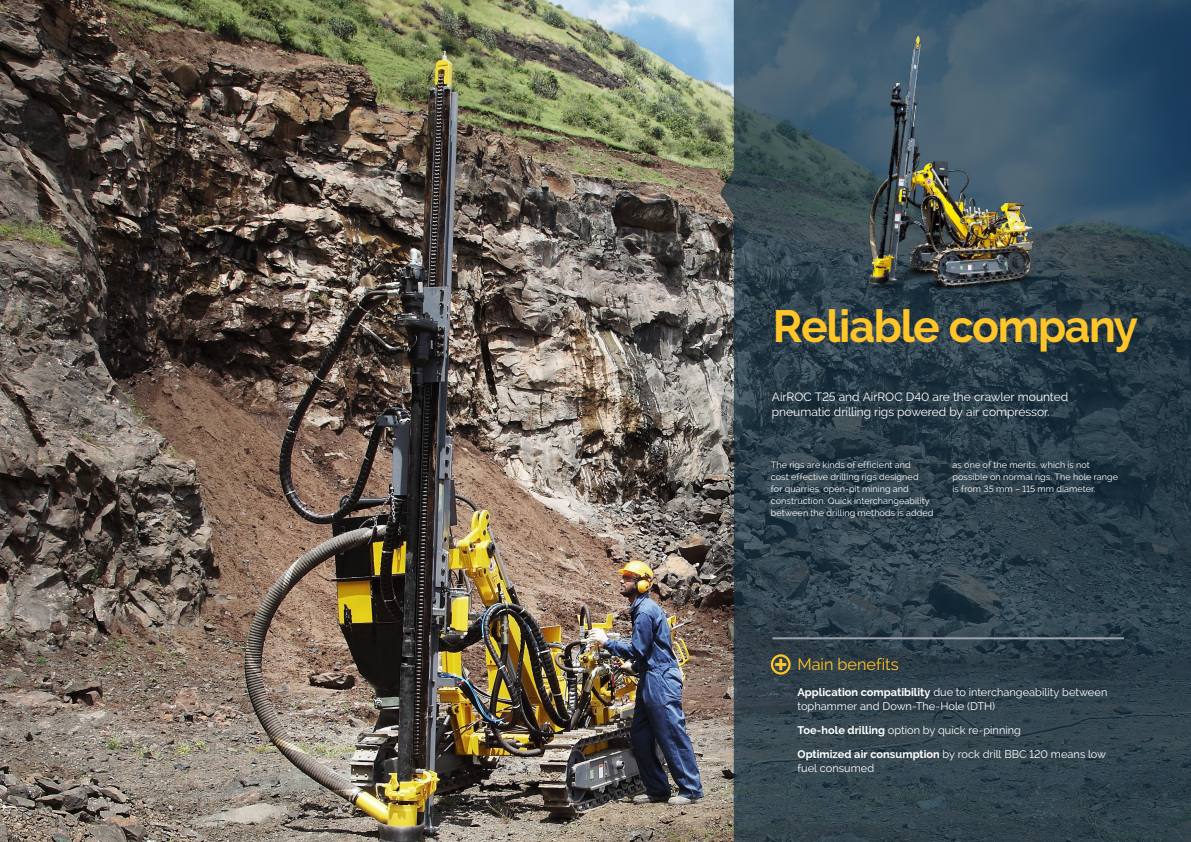
<style>
.page{position:relative;width:1191px;height:842px;background:#fff}
.page>*{position:absolute;margin:0;border:0;box-sizing:border-box;transform-origin:0 0}
.t1{font:700 45px "Raleway";letter-spacing:-.03em;color:#ffc529}
.t2{font:16.3px "Raleway";letter-spacing:-.005em;color:#ffc529}
.t3{font:12px/15.5px "Raleway";letter-spacing:-.005em;color:#fff}
.t4{font:11px/14px "Raleway";color:#fff}
.t5{font:9px/12px "Raleway";letter-spacing:.01em;color:#fff}
.t6{font:8px "Raleway";color:#000}
.s1{font-weight:700}
</style>
<div class="page">
<img style="left:0;top:0;width:721px;height:842px">
<svg style="left:721px;top:0;width:470px;height:842px;background:#314550"></svg>
<svg style="left:771px;top:654px;width:19px;height:21px"></svg>
<hr style="left:772px;top:637px;width:352px;height:2px;background:#9aa3ac">
<img style="left:861px;top:30px;width:177px;height:262px">
<h1 class="t1" style="left:773px;top:300px;width:367px">Reliable company</h1>
<h3 class="t3" style="left:772px;top:389px;width:298px">AirROC T25 and AirROC D40 are the crawler mounted pneumatic drilling rigs powered by air compressor.</h3>
<p class="t5" style="left:771px;top:458px;width:164px">The rigs are kinds of efficient and<br>cost effective drilling rigs designed<br>for quarries, open-pit mining and construction. Quick interchangeability between the drilling methods is added</p>
<p class="t5" style="left:952px;top:458px;width:167px">as one of the merits, which is not possible on normal rigs. The hole range is from 35 mm – 115 mm diameter.</p>
<h2 class="t2" style="left:797px;top:654px;width:103px">Main benefits</h2>
<p class="t4" style="left:797px;top:685px;width:311px"><span class="s1">Application compatibility</span> due to interchangeability between tophammer and Down-The-Hole (DTH)</p>
<p class="t4" style="left:797px;top:718px;width:310px;line-height:23.9px"><span class="s1">Toe-hole drilling</span> option by quick re-pinning<br><span class="s1">Optimized air consumption</span> by rock drill BBC 120 means low</p>
<p class="t4" style="left:797px;top:761px;width:78px">fuel consumed</p>
<p class="t6" style="left:34px;top:800px;width:6px">2</p>
<p class="t6" style="left:1152px;top:800px;width:6px">3</p>
</div>
